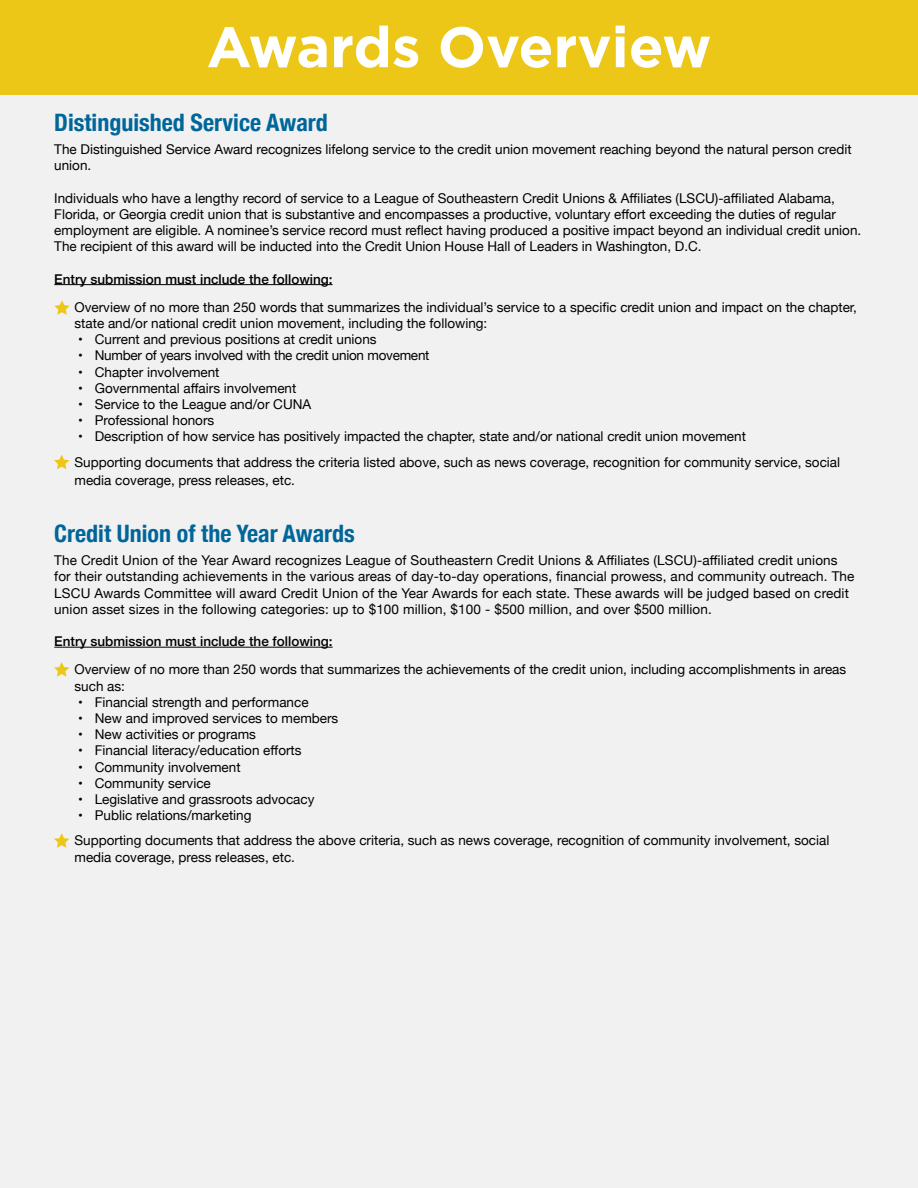
<style>
.page{position:relative;width:918px;height:1188px;background:#f1f1f2}
.page>*{position:absolute;margin:0;border:0;box-sizing:border-box;transform-origin:0 0}
.t1{font:700 57px "Gotham";color:#fff}
.t2{font:700 condensed 24px "Helvetica Neue";color:#069}
.t3{font:13.5px/16.2px "Helvetica Neue";color:#000}
.t4{font:500 13.5px "Helvetica Neue";color:#000}
.t5{font:13.5px "Helvetica Neue";letter-spacing:-.02em;color:#000}
</style>
<div class="page">
<hr style="left:54px;top:284px;width:279px;height:1px;background:#000">
<hr style="left:54px;top:647px;width:279px;height:1px;background:#000">
<div style="left:0;top:0;width:918px;height:94px;background:#ecc717"></div>
<svg style="left:54px;top:300px;width:16px;height:15px"></svg>
<svg style="left:54px;top:833px;width:15px;height:15px"></svg>
<svg style="left:54px;top:455px;width:15px;height:14px"></svg>
<svg style="left:54px;top:662px;width:15px;height:15px"></svg>
<h1 class="t1" style="left:207px;top:9px;width:506px">Awards Overview</h1>
<h2 class="t2" style="left:54px;top:103px;width:275px">Distinguished Service Award</h2>
<p class="t3" style="left:54px;top:142px;width:799px">The Distinguished Service Award recognizes lifelong service to the credit union movement reaching beyond the natural person credit union.</p>
<p class="t3" style="left:54px;top:190px;width:808px">Individuals who have a lengthy record of service to a League of Southeastern Credit Unions &amp; Affiliates (LSCU)-affiliated Alabama, Florida, or Georgia credit union that is substantive and encompasses a productive, voluntary effort exceeding the duties of regular employment are eligible. A nominee’s service record must reflect having produced a positive impact beyond an individual credit union.<br>The recipient of this award will be inducted into the Credit Union House Hall of Leaders in Washington, D.C.</p>
<p class="t4" style="left:54px;top:268px;width:280px">Entry submission must include the following:</p>
<p class="t3" style="left:75px;top:300px;width:784px">Overview of no more than 250 words that summarizes the individual’s service to a specific credit union and impact on the chapter, state and/or national credit union movement, including the following:</p>
<p class="t3" style="left:78px;top:332px;width:300px">• Current and previous positions at credit unions</p>
<p class="t5" style="left:78px;top:346px;width:353px">• Number of years involved with the credit union movement</p>
<p class="t3" style="left:78px;top:364px;width:143px">• Chapter involvement</p>
<p class="t3" style="left:78px;top:381px;width:220px">• Governmental affairs involvement</p>
<p class="t3" style="left:78px;top:397px;width:235px">• Service to the League and/or CUNA</p>
<p class="t3" style="left:78px;top:413px;width:137px">• Professional honors</p>
<p class="t3" style="left:75px;top:425px;width:767px;line-height:25.2px">• Description of how service has positively impacted the chapter, state and/or national credit union movement<br>Supporting documents that address the criteria listed above, such as news coverage, recognition for community service, social</p>
<p class="t3" style="left:75px;top:472px;width:222px">media coverage, press releases, etc.</p>
<h2 class="t2" style="left:54px;top:514px;width:302px">Credit Union of the Year Awards</h2>
<p class="t3" style="left:54px;top:553px;width:802px">The Credit Union of the Year Award recognizes League of Southeastern Credit Unions &amp; Affiliates (LSCU)-affiliated credit unions for their outstanding achievements in the various areas of day-to-day operations, financial prowess, and community outreach. The LSCU Awards Committee will award Credit Union of the Year Awards for each state. These awards will be judged based on credit union asset sizes in the following categories: up to $100 million, $100 - $500 million, and over $500 million.</p>
<p class="t4" style="left:54px;top:631px;width:280px">Entry submission must include the following:</p>
<p class="t3" style="left:75px;top:662px;width:773px">Overview of no more than 250 words that summarizes the achievements of the credit union, including accomplishments in areas such as:</p>
<p class="t3" style="left:78px;top:695px;width:232px">• Financial strength and performance</p>
<p class="t3" style="left:78px;top:711px;width:262px">• New and improved services to members</p>
<p class="t3" style="left:78px;top:727px;width:179px">• New activities or programs</p>
<p class="t3" style="left:78px;top:743px;width:225px">• Financial literacy/education efforts</p>
<p class="t3" style="left:78px;top:759px;width:164px">• Community involvement</p>
<p class="t3" style="left:78px;top:776px;width:134px">• Community service</p>
<p class="t3" style="left:78px;top:792px;width:238px">• Legislative and grassroots advocacy</p>
<p class="t3" style="left:75px;top:804px;width:756px;line-height:25.2px">• Public relations/marketing<br>Supporting documents that address the above criteria, such as news coverage, recognition of community involvement, social</p>
<p class="t3" style="left:75px;top:849px;width:222px">media coverage, press releases, etc.</p>
</div>
